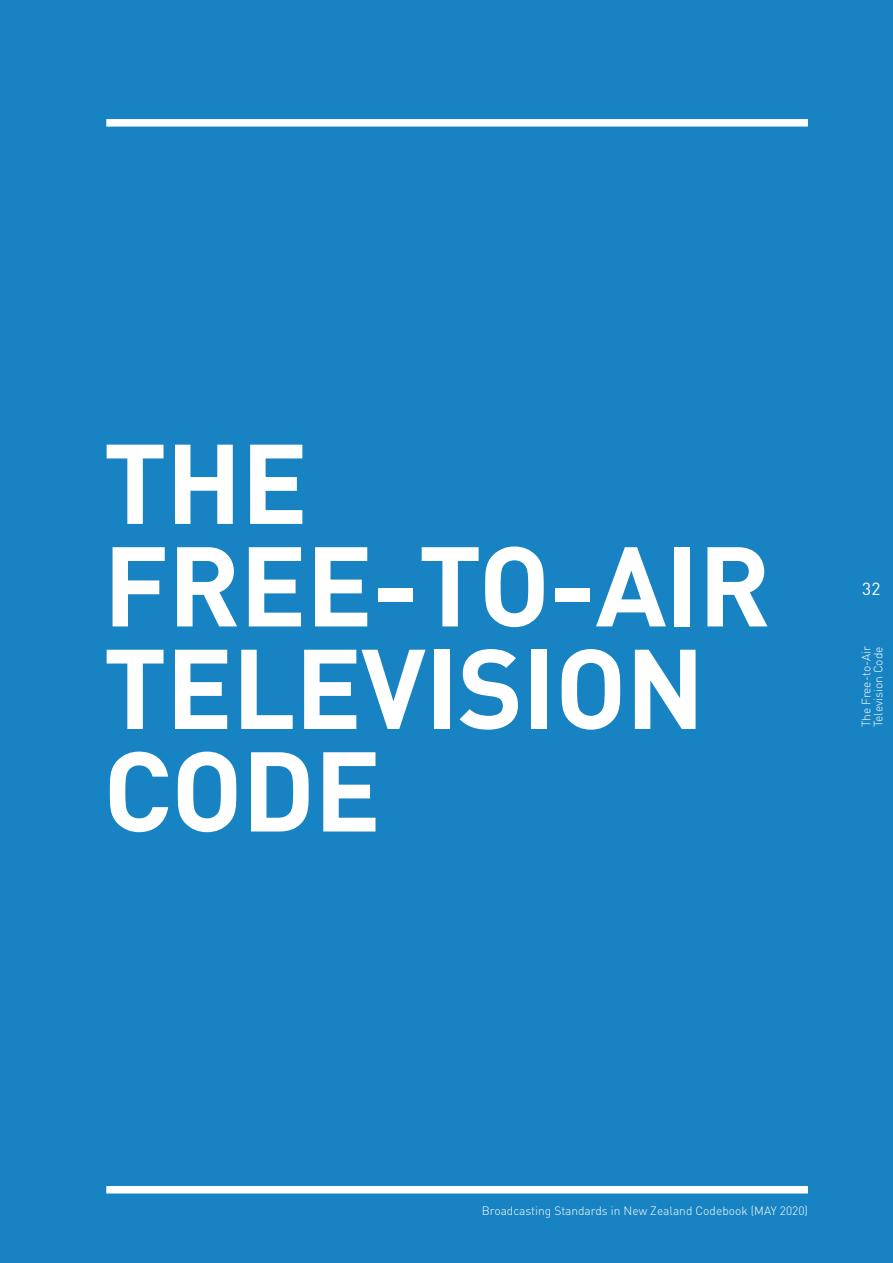
<style>
.page{position:relative;width:893px;height:1263px;background:#fff}
.page>*{position:absolute;margin:0;border:0;box-sizing:border-box;transform-origin:0 0}
.t1{font:700 111.3px/102.4px "DIN";letter-spacing:-.01em;color:#fff}
.t2{font:17.25px "DIN";color:#fff}
.t3{font:300 12px/12px "DIN";color:#fff}
</style>
<div class="page">
<div style="left:0;top:0;width:893px;height:1262px;background:#1883c2"></div>
<div style="left:106px;top:119px;width:702px;height:8px;background:#fff"></div>
<div style="left:106px;top:1186px;width:702px;height:7px;background:#fff"></div>
<h1 class="t1" style="left:103px;top:428px;width:669px">THE<br>FREE-TO-AIR<br>TELEVISION<br>CODE</h1>
<h2 class="t2" style="left:862px;top:578px;width:20px">32</h2>
<p class="t3" style="left:860px;top:727px;width:83px;rotate:-90deg">The Free-to-Air<br>Television Code</p>
<p class="t3" style="left:482px;top:1205px;width:328px">Broadcasting Standards in New Zealand Codebook (MAY 2020)</p>
</div>
